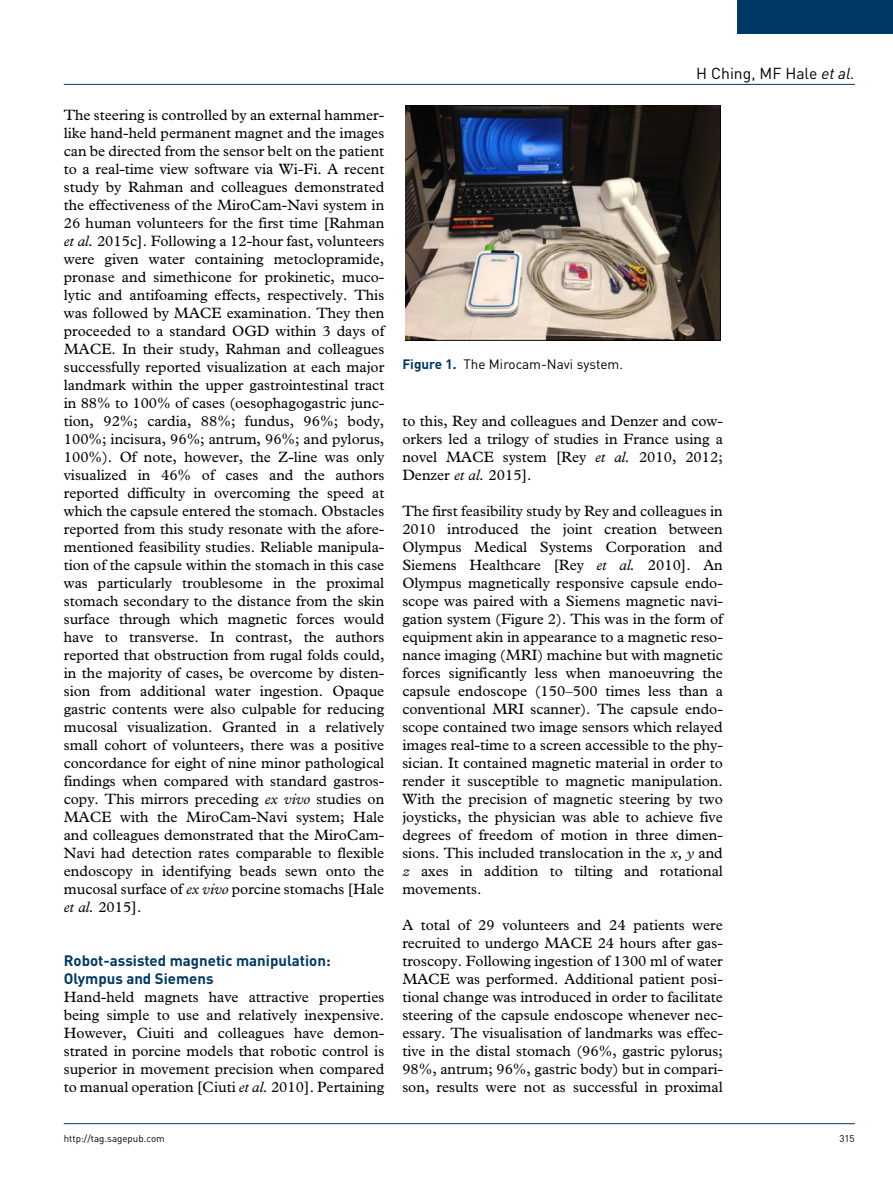
<style>
.page{position:relative;width:893px;height:1191px;background:#fff}
.page>*{position:absolute;margin:0;border:0;box-sizing:border-box;transform-origin:0 0}
.t1{font:15.75px "DIN";color:#000}
.t2{font:15px/18px "Plantin Std";color:#000;text-align:justify}
.t3{font:700 15px/18px "DIN";color:#003965}
.t4{font:13.5px "DIN";color:#000}
.t5{font:9.75px "DIN";color:#000}
.s1{font-style:italic}
.s2{font-weight:700;color:#003965}
</style>
<div class="page">
<hr style="left:64px;top:1123px;width:791px;height:1px;background:#003965">
<div style="left:738px;top:0;width:155px;height:34px;background:#003965"></div>
<hr style="left:64px;top:84px;width:791px;height:1px;background:#003965">
<img style="left:405px;top:106px;width:315px;height:235px">
<p class="t2" style="left:64px;top:106px;width:322px">The steering is controlled by an external hammer&shy;like hand-held permanent magnet and the images can be directed from the sensor belt on the patient to a real-time view software via Wi-Fi. A recent study by Rahman and colleagues demonstrated the effectiveness of the MiroCam-Navi system in 26 human volunteers for the first time [Rahman <span class="s1">et al.</span> 2015c]. Following a 12-hour fast, volunteers were given water containing metoclopramide, pronase and simethicone for prokinetic, muco&shy;lytic and antifoaming effects, respectively. This was followed by MACE examination. They then proceeded to a standard OGD within 3 days of MACE. In their study, Rahman and colleagues successfully reported visualization at each major landmark within the upper gastrointestinal tract in 88% to 100% of cases (oesophagogastric junc&shy;tion, 92%; cardia, 88%; fundus, 96%; body, 100%; incisura, 96%; antrum, 96%; and pylorus, 100%). Of note, however, the Z-line was only visualized in 46% of cases and the authors reported difficulty in overcoming the speed at which the capsule entered the stomach. Obstacles reported from this study resonate with the afore&shy;mentioned feasibility studies. Reliable manipula&shy;tion of the capsule within the stomach in this case was particularly troublesome in the proximal stomach secondary to the distance from the skin surface through which magnetic forces would have to transverse. In contrast, the authors reported that obstruction from rugal folds could, in the majority of cases, be overcome by disten&shy;sion from additional water ingestion. Opaque gastric contents were also culpable for reducing mucosal visualization. Granted in a relatively small cohort of volunteers, there was a positive concordance for eight of nine minor pathological findings when compared with standard gastros&shy;copy. This mirrors preceding <span class="s1">ex vivo</span> studies on MACE with the MiroCam-Navi system; Hale and colleagues demonstrated that the MiroCam-Navi had detection rates comparable to flexible endoscopy in identifying beads sewn onto the mucosal surface of <span class="s1">ex vivo</span> porcine stomachs [Hale <span class="s1">et al.</span> 2015].</p>
<p class="t3" style="left:64px;top:951px;width:268px">Robot-assisted magnetic manipulation:<br>Olympus and Siemens</p>
<p class="t2" style="left:64px;top:988px;width:322px">Hand-held magnets have attractive properties being simple to use and relatively inexpensive.<br>However, Ciuiti and colleagues have demon&shy;strated in porcine models that robotic control is superior in movement precision when compared to manual operation [Ciuti <span class="s1">et al.</span> 2010]. Pertaining</p>
<p class="t1" style="left:696px;top:63px;width:160px">H Ching, MF Hale <span class="s1">et al.</span></p>
<p class="t4" style="left:402px;top:355px;width:222px"><span class="s2">Figure 1.</span> The Mirocam-Navi system.</p>
<p class="t2" style="left:402px;top:412px;width:322px">to this, Rey and colleagues and Denzer and cow&shy;orkers led a trilogy of studies in France using a novel MACE system [Rey <span class="s1">et al.</span> 2010, 2012; Denzer <span class="s1">et al.</span> 2015].</p>
<p class="t2" style="left:402px;top:502px;width:322px">The first feasibility study by Rey and colleagues in 2010 introduced the joint creation between Olympus Medical Systems Corporation and Siemens Healthcare [Rey <span class="s1">et al.</span> 2010]. An Olympus magnetically responsive capsule endo&shy;scope was paired with a Siemens magnetic navi&shy;gation system (Figure 2). This was in the form of equipment akin in appearance to a magnetic reso&shy;nance imaging (MRI) machine but with magnetic forces significantly less when manoeuvring the capsule endoscope (150–500 times less than a conventional MRI scanner). The capsule endo&shy;scope contained two image sensors which relayed images real-time to a screen accessible to the phy&shy;sician. It contained magnetic material in order to render it susceptible to magnetic manipulation.<br>With the precision of magnetic steering by two joysticks, the physician was able to achieve five degrees of freedom of motion in three dimen&shy;sions. This included translocation in the <span class="s1">x, y</span> and <span class="s1">z</span> axes in addition to tilting and rotational movements.</p>
<p class="t2" style="left:402px;top:916px;width:322px">A total of 29 volunteers and 24 patients were recruited to undergo MACE 24 hours after gas&shy;troscopy. Following ingestion of 1300 ml of water MACE was performed. Additional patient posi&shy;tional change was introduced in order to facilitate steering of the capsule endoscope whenever nec&shy;essary. The visualisation of landmarks was effec&shy;tive in the distal stomach (96%, gastric pylorus; 98%, antrum; 96%, gastric body) but in compari&shy;son, results were not as successful in proximal</p>
<p class="t5" style="left:64px;top:1132px;width:103px">http://tag.sagepub.com</p>
<p class="t5" style="left:839px;top:1132px;width:17px">315</p>
</div>
